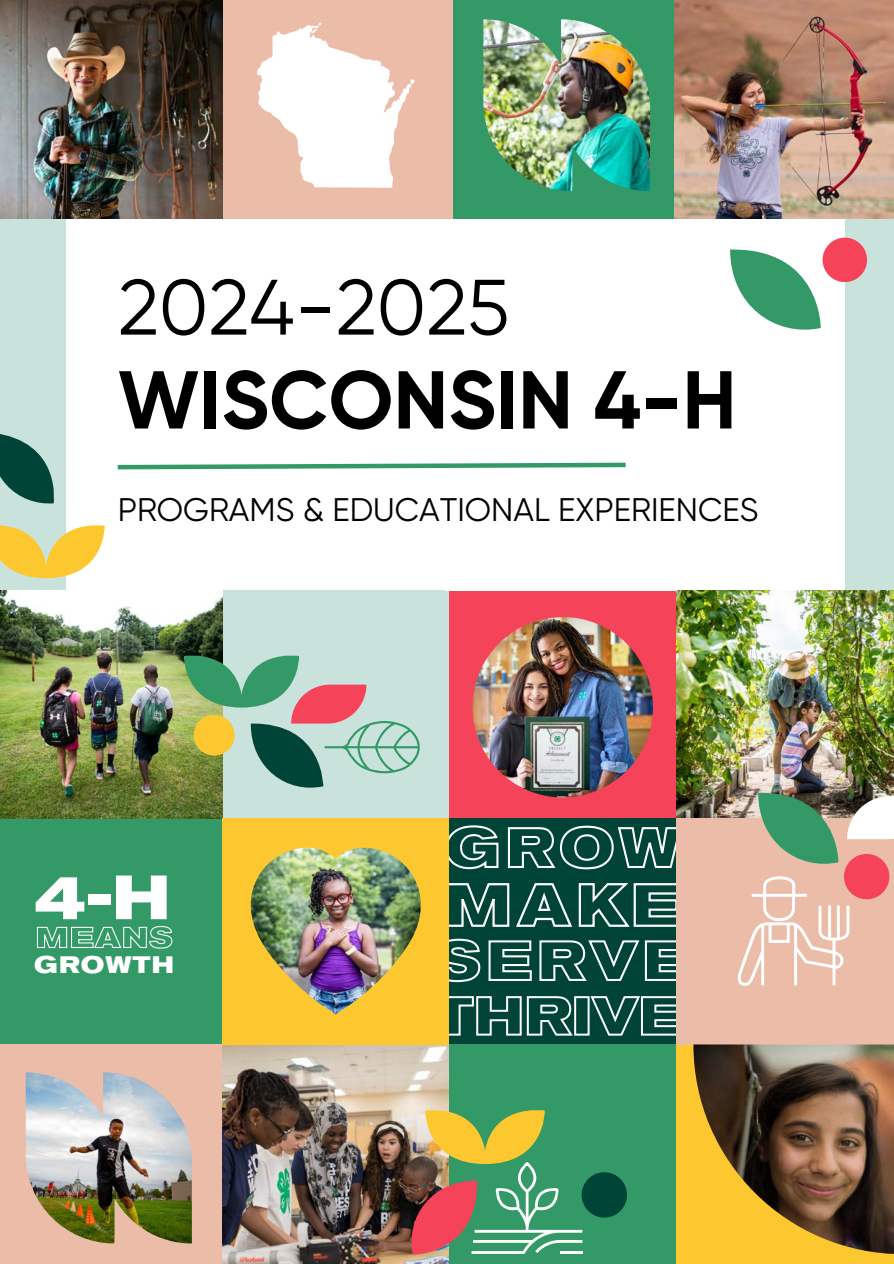
<style>
.page{position:relative;width:894px;height:1264px;background:#fff}
.page>*{position:absolute;margin:0;border:0;box-sizing:border-box;transform-origin:0 0}
.t1{font:700 81.75px "Gilroy";color:#000}
.t2{font:78.3px "Gilroy";color:#000}
.t3{font:700 expanded 61.8px "Akzidenz Grotesk Pro";color:#fff}
.t4{font:32.7px "Gilroy";color:#000}
.t5{font:700 expanded 23.55px "Akzidenz Grotesk Pro";letter-spacing:.05em;color:#fff}
</style>
<div class="page">
<div style="left:0;top:0;width:893px;height:1263px;background:#c9e3dc"></div>
<div style="left:67px;top:219px;width:777px;height:371px;background:#fff"></div>
<svg style="left:117px;top:462px;width:509px;height:8px"></svg>
<div style="left:0;top:817px;width:222px;height:227px;background:#396"></div>
<div style="left:449px;top:817px;width:227px;height:227px;background:#004438"></div>
<div style="left:0;top:1044px;width:222px;height:219px;background:#ebbda9"></div>
<div style="left:449px;top:590px;width:227px;height:227px;background:#f54359"></div>
<img style="left:222px;top:1044px;width:227px;height:219px">
<div style="left:449px;top:1044px;width:227px;height:219px;background:#396"></div>
<div style="left:676px;top:1045px;width:217px;height:218px;background:#fdc82f"></div>
<img style="left:0;top:590px;width:223px;height:228px">
<img style="left:676px;top:590px;width:217px;height:227px">
<div style="left:581px;top:1172px;width:46px;height:45px;background:#004438;border-radius:50%"></div>
<svg style="left:183px;top:647px;width:236px;height:147px"></svg>
<img style="left:26px;top:1072px;width:166px;height:171px">
<svg style="left:405px;top:1101px;width:177px;height:153px"></svg>
<svg style="left:449px;top:825px;width:227px;height:45px"></svg>
<svg style="left:449px;top:883px;width:227px;height:44px"></svg>
<svg style="left:449px;top:938px;width:227px;height:45px"></svg>
<svg style="left:449px;top:996px;width:227px;height:40px"></svg>
<div style="left:222px;top:817px;width:227px;height:227px;background:#fdc82f"></div>
<div style="left:676px;top:817px;width:217px;height:227px;background:#ebbda9"></div>
<div style="left:843px;top:853px;width:46px;height:46px;background:#f54359;border-radius:50%"></div>
<svg style="left:846px;top:796px;width:47px;height:43px;background:#d7d5d3"></svg>
<img style="left:251px;top:847px;width:169px;height:167px">
<img style="left:693px;top:1044px;width:200px;height:210px">
<img style="left:472px;top:617px;width:180px;height:180px;border-radius:50%">
<svg style="left:737px;top:876px;width:112px;height:109px"></svg>
<svg style="left:758px;top:791px;width:80px;height:73px"></svg>
<svg style="left:36px;top:926px;width:137px;height:23px"></svg>
<div style="left:452px;top:0;width:228px;height:219px;background:#396"></div>
<img style="left:674px;top:0;width:219px;height:219px">
<img style="left:0;top:0;width:224px;height:219px">
<img style="left:483px;top:19px;width:167px;height:172px">
<div style="left:224px;top:0;width:228px;height:219px;background:#ebbda9"></div>
<svg style="left:730px;top:249px;width:90px;height:81px"></svg>
<div style="left:822px;top:238px;width:44px;height:44px;background:#f54359;border-radius:50%"></div>
<svg style="left:0;top:517px;width:105px;height:61px"></svg>
<svg style="left:0;top:434px;width:54px;height:70px"></svg>
<svg style="left:257px;top:23px;width:157px;height:165px"></svg>
<p class="t2" style="left:118px;top:262px;width:393px">2024-2025</p>
<p class="t1" style="left:118px;top:351px;width:620px">WISCONSIN 4-H</p>
<p class="t4" style="left:118px;top:491px;width:642px">PROGRAMS &amp; EDUCATIONAL EXPERIENCES</p>
<p class="t3" style="left:34px;top:872px;width:138px">4-H</p>
<p class="t5" style="left:34px;top:954px;width:141px">GROWTH</p>
</div>
